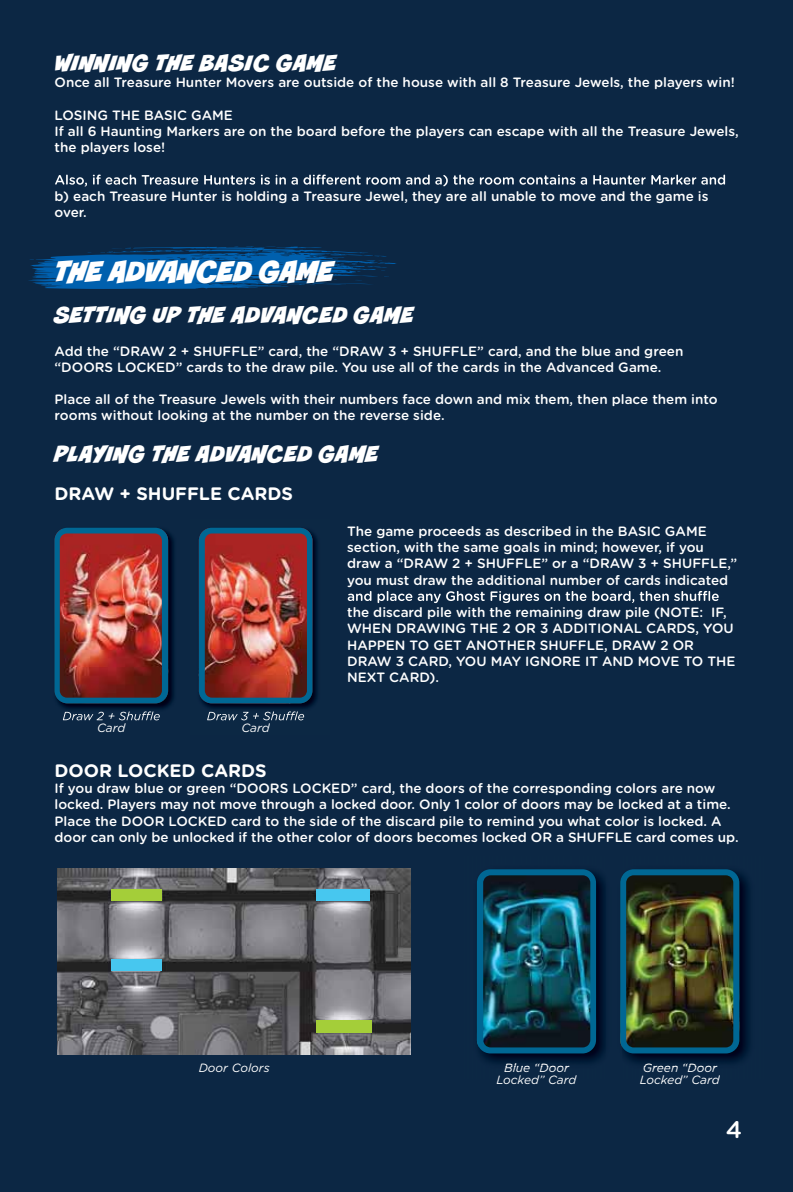
<style>
.page{position:relative;width:793px;height:1192px;background:#fff}
.page>*{position:absolute;margin:0;border:0;box-sizing:border-box;transform-origin:0 0}
.t1{font:27px "CC Smash";color:#fff}
.t2{font:500 24px "Gotham Rounded";color:#fff}
.t3{font:21px "CC Smash";letter-spacing:.03em;color:#fff}
.t4{font:700 18px "Gotham Rounded";color:#fff}
.t5{font:500 13.5px/16.2px "Gotham Rounded";color:#fff}
.t6{font:italic 12px/12px "Gotham Rounded";color:#fff;text-align:center}
.s1{color:#e3e4e5}
.s2{color:#edeeef}
.s3{color:#fafbfb}
.s4{color:#e0e1e2}
.s5{color:#eceded}
</style>
<div class="page">
<div style="left:0;top:0;width:793px;height:1191px;background:#0c2744"></div>
<svg style="left:28px;top:246px;width:369px;height:43px"></svg>
<img style="left:59px;top:532px;width:115px;height:189px">
<img style="left:54px;top:527px;width:114px;height:176px">
<img style="left:198px;top:533px;width:119px;height:188px">
<img style="left:199px;top:527px;width:113px;height:176px">
<svg style="left:55px;top:175px;width:670px;height:11px"></svg>
<svg style="left:348px;top:591px;width:371px;height:12px"></svg>
<svg style="left:63px;top:711px;width:97px;height:9px"></svg>
<svg style="left:207px;top:711px;width:97px;height:9px"></svg>
<img style="left:481px;top:874px;width:124px;height:189px">
<img style="left:477px;top:869px;width:119px;height:184px">
<img style="left:625px;top:874px;width:124px;height:189px">
<img style="left:620px;top:869px;width:119px;height:184px">
<img style="left:58px;top:868px;width:353px;height:186px">
<div style="left:111px;top:888px;width:51px;height:12px;background:#a4ce39"></div>
<div style="left:111px;top:959px;width:51px;height:11px;background:#47c7ef"></div>
<div style="left:316px;top:888px;width:54px;height:12px;background:#47c7ef"></div>
<div style="left:316px;top:1020px;width:55px;height:12px;background:#a4ce39"></div>
<h3 class="t3" style="left:55px;top:51px;width:283px">WINNING THE BASIC GAME</h3>
<p class="t5" style="left:55px;top:74px;width:682px">Once all Treasure Hunter Movers are outside of the house with all 8 Treasure Jewels, the players win!</p>
<p class="t5" style="left:55px;top:106px;width:686px">LOSING THE BASIC GAME<br>If all 6 Haunting Markers are on the board before the players can escape with all the Treasure Jewels, the players lose!</p>
<p class="t5" style="left:55px;top:187px;width:655px">b) each Treasure Hunter is holding a Treasure Jewel, they are all unable to move and the game is over.</p>
<h1 class="t1" style="left:55px;top:256px;width:281px">THE ADVANCED GAME</h1>
<h3 class="t3" style="left:55px;top:303px;width:361px">SETTING UP THE ADVANCED GAME</h3>
<p class="t5" style="left:55px;top:342px;width:630px">Add the “DRAW 2 + SHUFFLE” card, the “DRAW 3 + SHUFFLE” card, and the blue and green “DOORS LOCKED” cards to the draw pile. You use all of the cards in the Advanced Game.</p>
<p class="t5" style="left:55px;top:391px;width:664px">Place all of the Treasure Jewels with their numbers face down and mix them, then place them into rooms without looking at the number on the reverse side.</p>
<h3 class="t3" style="left:55px;top:441px;width:326px">PLAYING THE ADVANCED GAME</h3>
<h3 class="t4" style="left:55px;top:480px;width:240px">DRAW + SHUFFLE CARDS</h3>
<p class="t5" style="left:347px;top:522px;width:392px">The game proceeds as described in the BASIC GAME section, with the same goals in mind; however, if you draw a “DRAW 2 + SHUFFLE” or a “DRAW 3 + SHUFFLE,” you must draw the additional number of cards indicated</p>
<p class="t5" style="left:347px;top:603px;width:390px">the discard pile with the remaining draw pile (NOTE: IF, WHEN DRAWING THE 2 OR 3 ADDITIONAL CARDS, YOU HAPPEN TO GET ANOTHER SHUFFLE, DRAW 2 OR DRAW 3 CARD, YOU MAY IGNORE IT AND MOVE TO THE NEXT CARD).</p>
<p class="t6" style="left:97px;top:721px;width:30px">Card</p>
<p class="t6" style="left:241px;top:721px;width:30px">Card</p>
<h3 class="t4" style="left:55px;top:757px;width:213px">DOOR LOCKED CARDS</h3>
<p class="t5" style="left:55px;top:779px;width:685px">If you draw blue or green “DOORS LOCKED” card, the doors of the corresponding colors are now locked. Players may not move through a locked door. Only 1 color of doors may be locked at a time.<br>Place the DOOR LOCKED card to the side of the discard pile to remind you what color is locked. A door can only be unlocked if the other color of doors becomes locked OR a SHUFFLE card comes up.</p>
<p class="t6" style="left:199px;top:1061px;width:72px">Door Colors</p>
<p class="t6" style="left:496px;top:1061px;width:81px"><span class="s1">Bl</span><span class="s2">ue</span> <span class="s3">“</span><span class="s1">D</span><span class="s2">oor<br></span>Locked” Card</p>
<p class="t6" style="left:640px;top:1061px;width:81px;text-align:left"><span class="s4">G</span><span class="s5">re</span><span class="s2">en</span> <span class="s4">“D</span><span class="s5">o</span><span class="s2">or<br></span>Locked” Card</p>
<h2 class="t2" style="left:726px;top:1112px;width:18px">4</h2>
</div>
